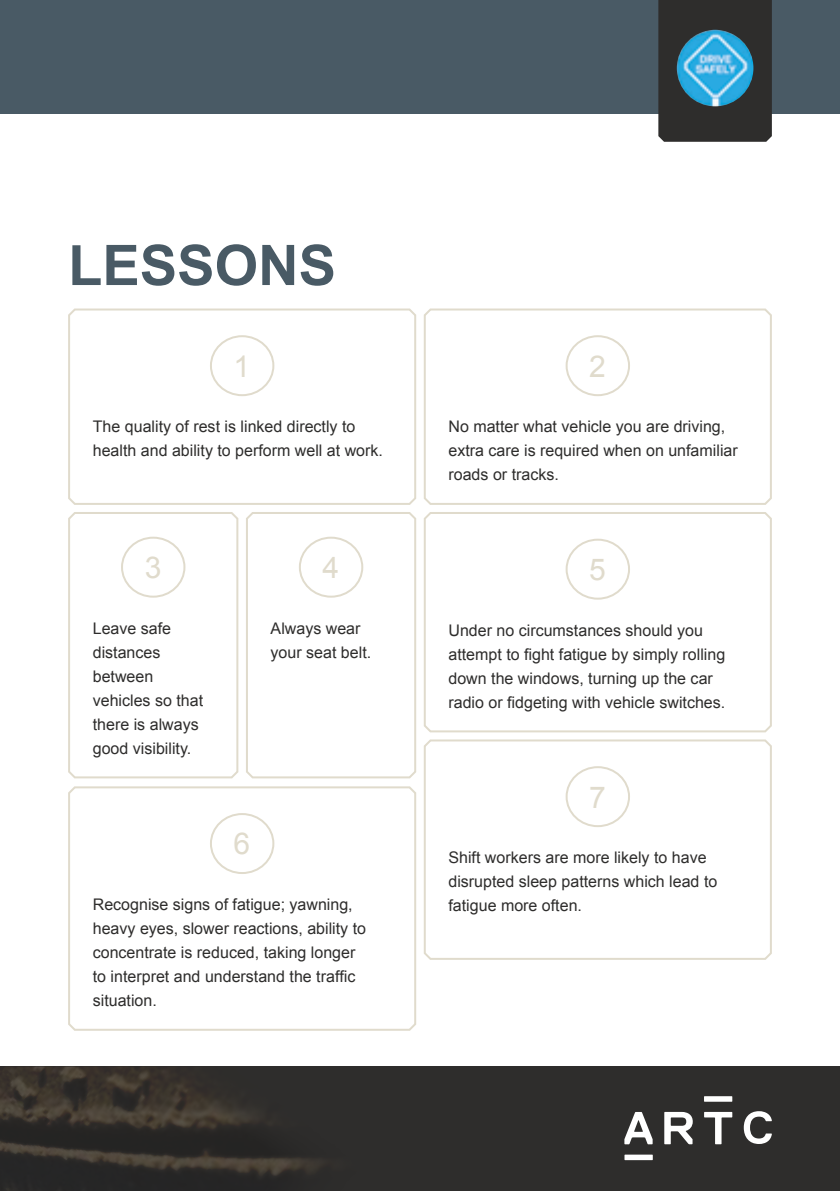
<style>
.page{position:relative;width:840px;height:1191px;background:#fff}
.page>*{position:absolute;margin:0;border:0;box-sizing:border-box;transform-origin:0 0}
.t1{font:700 56px "Arial";color:#495a65}
.t2{font:30px "Arial";color:#e0dbcc}
.t3{font:16px/24px "Arial";color:#2e2d2c}
</style>
<div class="page">
<div style="left:0;top:0;width:839px;height:113px;background:#495a65"></div>
<div style="left:0;top:1066px;width:839px;height:125px;background:#2e2d2c"></div>
<svg style="left:624px;top:1154px;width:28px;height:6px"></svg>
<svg style="left:704px;top:1096px;width:28px;height:5px"></svg>
<svg style="left:624px;top:1112px;width:28px;height:32px"></svg>
<svg style="left:704px;top:1112px;width:27px;height:32px"></svg>
<svg style="left:664px;top:1112px;width:28px;height:32px"></svg>
<svg style="left:743px;top:1111px;width:28px;height:33px"></svg>
<img style="left:0;top:1066px;width:321px;height:110px">
<div style="left:658px;top:0;width:113px;height:142px;background:#2e2d2c"></div>
<img style="left:676px;top:30px;width:77px;height:76px;border-radius:38px">
<svg style="left:423px;top:308px;width:349px;height:197px"></svg>
<svg style="left:68px;top:308px;width:349px;height:197px"></svg>
<svg style="left:68px;top:512px;width:171px;height:267px"></svg>
<svg style="left:246px;top:512px;width:171px;height:267px"></svg>
<svg style="left:423px;top:512px;width:349px;height:221px"></svg>
<svg style="left:68px;top:786px;width:349px;height:245px"></svg>
<svg style="left:423px;top:739px;width:349px;height:221px"></svg>
<h1 class="t1" style="left:68px;top:228px;width:269px">LESSONS</h1>
<h2 class="t2" style="left:233px;top:346px;width:18px">1</h2>
<p class="t3" style="left:93px;top:415px;width:291px">The quality of rest is linked directly to health and ability to perform well at work.</p>
<h2 class="t2" style="left:145px;top:548px;width:18px">3</h2>
<p class="t3" style="left:93px;top:616px;width:112px">Leave safe distances between vehicles so that there is always good visibility.</p>
<h2 class="t2" style="left:322px;top:548px;width:18px">4</h2>
<p class="t3" style="left:270px;top:616px;width:102px">Always wear your seat belt.</p>
<h2 class="t2" style="left:233px;top:824px;width:18px">6</h2>
<p class="t3" style="left:93px;top:892px;width:274px">Recognise signs of fatigue; yawning, heavy eyes, slower reactions, ability to concentrate is reduced, taking longer to interpret and understand the traffic situation.</p>
<h2 class="t2" style="left:589px;top:346px;width:18px">2</h2>
<p class="t3" style="left:448px;top:415px;width:290px">No matter what vehicle you are driving, extra care is required when on unfamiliar roads or tracks.</p>
<h2 class="t2" style="left:589px;top:550px;width:18px">5</h2>
<p class="t3" style="left:448px;top:618px;width:278px">Under no circumstances should you attempt to fight fatigue by simply rolling down the windows, turning up the car radio or fidgeting with vehicle switches.</p>
<h2 class="t2" style="left:589px;top:777px;width:18px">7</h2>
<p class="t3" style="left:448px;top:845px;width:270px">Shift workers are more likely to have disrupted sleep patterns which lead to fatigue more often.</p>
</div>
